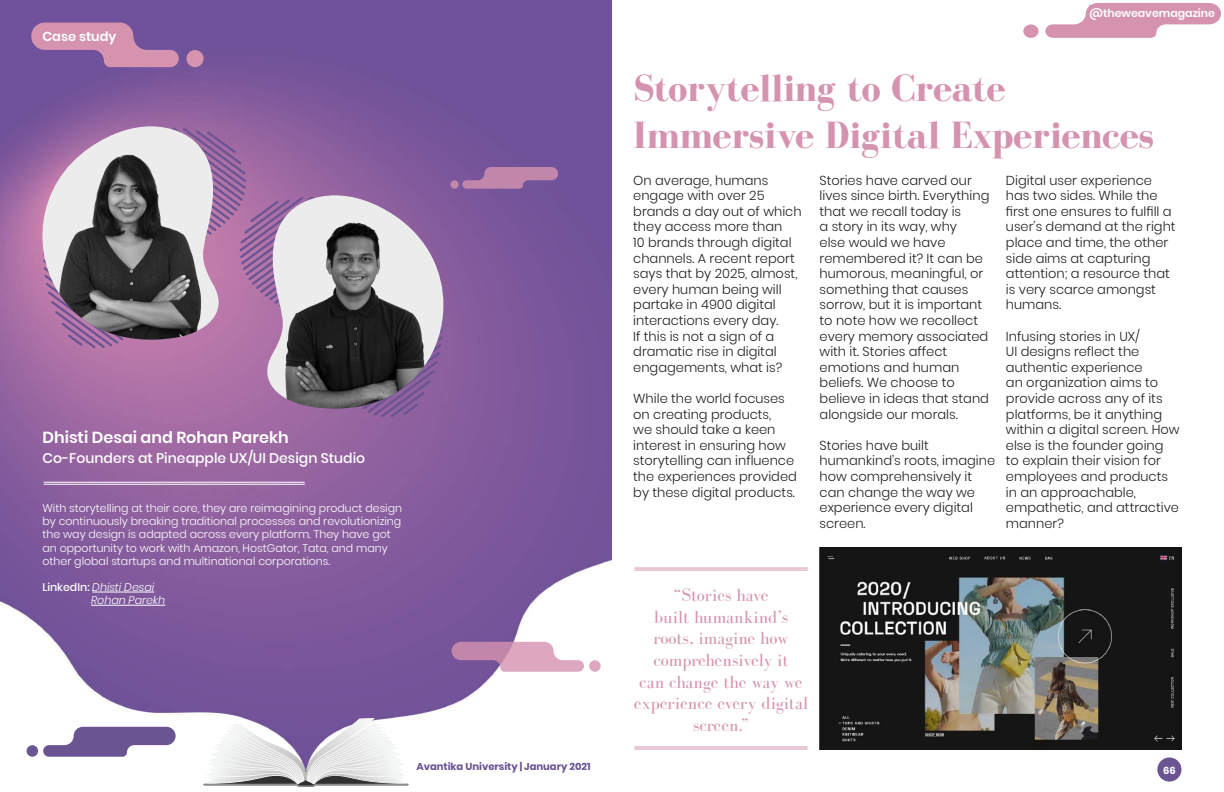
<style>
.page{position:relative;width:1224px;height:792px;background:#fff}
.page>*{position:absolute;margin:0;border:0;box-sizing:border-box;transform-origin:0 0}
.t1{font:700 39px/46.8px "Bodoni FLF";color:#d593af}
.t2{font:18px/21.6px "Bodoni FLF";color:#d593af;text-align:center}
.t3{font:600 16px "Poppins";color:#fff}
.t4{font:500 14px "Poppins";color:#fff}
.t5{font:300 13px/15.6px "Poppins";color:#231f20}
.t6{font:600 13px "Poppins";color:#fff}
.t7{font:300 11px/13.2px "Poppins";color:#fff}
.t8{font:italic 300 11px/13.2px "Poppins";color:#fff}
.t9{font:600 11px "Poppins";color:#fff}
.t10{font:700 10px "Poppins";color:#6a5492}
.t11{font:700 10px "Poppins";color:#fff}
.s1{font-weight:500;font-style:normal}
</style>
<div class="page">
<img style="left:0;top:0;width:612px;height:756px">
<svg style="left:31px;top:23px;width:148px;height:44px;background:#ad79a7"></svg>
<div style="left:186px;top:50px;width:18px;height:17px;background:#d593af;border-radius:50%"></div>
<svg style="left:452px;top:642px;width:132px;height:30px;background:#cba0bd"></svg>
<svg style="left:589px;top:660px;width:12px;height:12px"></svg>
<svg style="left:43px;top:727px;width:133px;height:30px"></svg>
<div style="left:27px;top:745px;width:11px;height:12px;background:#6a5492;border-radius:50%"></div>
<svg style="left:462px;top:167px;width:96px;height:22px;background:#a976a5"></svg>
<svg style="left:450px;top:180px;width:9px;height:9px"></svg>
<hr style="left:44px;top:482px;width:260px;height:1px;background:#fff">
<hr style="left:44px;top:484px;width:260px;height:1px;background:#fff">
<hr style="left:92px;top:592px;width:62px;height:1px;background:#fff">
<hr style="left:91px;top:605px;width:74px;height:1px;background:#fff">
<img style="left:41px;top:126px;width:179px;height:215px">
<svg style="left:43px;top:128px;width:400px;height:289px;background:#99779a"></svg>
<img style="left:266px;top:195px;width:177px;height:215px">
<svg style="left:203px;top:718px;width:206px;height:69px"></svg>
<svg style="left:1045px;top:3px;width:176px;height:35px"></svg>
<div style="left:1023px;top:24px;width:16px;height:14px;background:#d593af;border-radius:50%"></div>
<div style="left:1090px;top:5px;width:127px;height:14px;background:#d593af"></div>
<hr style="left:635px;top:568px;width:172px;height:1px;background:#d593af">
<hr style="left:635px;top:570px;width:172px;height:1px;background:#d593af">
<hr style="left:635px;top:746px;width:172px;height:1px;background:#d593af">
<hr style="left:635px;top:748px;width:172px;height:1px;background:#d593af">
<img style="left:820px;top:548px;width:361px;height:201px">
<div style="left:1157px;top:757px;width:24px;height:25px;background:#6a5492;border-radius:50%"></div>
<p class="t6" style="left:42px;top:29px;width:76px">Case study</p>
<p class="t3" style="left:42px;top:428px;width:248px">Dhisti Desai and Rohan Parekh</p>
<p class="t4" style="left:42px;top:450px;width:324px">Co-Founders at Pineapple UX/UI Design Studio</p>
<p class="t7" style="left:42px;top:502px;width:361px">With storytelling at their core, they are reimagining product design by continuously breaking traditional processes and revolutionizing the way design is adapted across every platform. They have got an opportunity to work with Amazon, HostGator, Tata, and many other global startups and multinational corporations.</p>
<p class="t8" style="left:91px;top:581px;width:76px;text-indent:-49px"><span class="s1">LinkedIn:</span> Dhisti Desai<br>Rohan Parekh</p>
<p class="t9" style="left:1090px;top:6px;width:127px">@theweavemagazine</p>
<h1 class="t1" style="left:633px;top:66px;width:522px">Storytelling to Create<br>Immersive Digital Experiences</h1>
<p class="t5" style="left:633px;top:172px;width:170px">On average, humans engage with over 25 brands a day out of which they access more than<br>10 brands through digital channels. A recent report says that by 2025, almost, every human being will partake in 4900 digital interactions every day.<br>If this is not a sign of a dramatic rise in digital engagements, what is?</p>
<p class="t5" style="left:633px;top:391px;width:165px">While the world focuses on creating products,<br>we should take a keen interest in ensuring how storytelling can influence the experiences provided by these digital products.</p>
<p class="t5" style="left:820px;top:172px;width:171px">Stories have carved our lives since birth. Everything that we recall today is<br>a story in its way, why<br>else would we have remembered it? It can be humorous, meaningful, or something that causes sorrow, but it is important to note how we recollect every memory associated with it. Stories affect emotions and human beliefs. We choose to believe in ideas that stand alongside our morals.</p>
<p class="t5" style="left:820px;top:438px;width:177px">Stories have built humankind’s roots, imagine how comprehensively it can change the way we experience every digital screen.</p>
<p class="t5" style="left:1006px;top:172px;width:171px">Digital user experience has two sides. While the first one ensures to fulfill a user’s demand at the right place and time, the other side aims at capturing attention; a resource that is very scarce amongst humans.</p>
<p class="t5" style="left:1006px;top:328px;width:175px">Infusing stories in UX/<br>UI designs reflect the authentic experience<br>an organization aims to provide across any of its platforms, be it anything within a digital screen. How else is the founder going to explain their vision for employees and products in an approachable, empathetic, and attractive manner?</p>
<h2 class="t2" style="left:634px;top:585px;width:176px">“Stories have<br>built humankind’s roots, imagine how comprehensively it<br>can change the way we experience every digital screen.”</h2>
<p class="t10" style="left:416px;top:761px;width:176px">Avantika University | January 2021</p>
<p class="t11" style="left:1163px;top:764px;width:14px">66</p>
</div>
